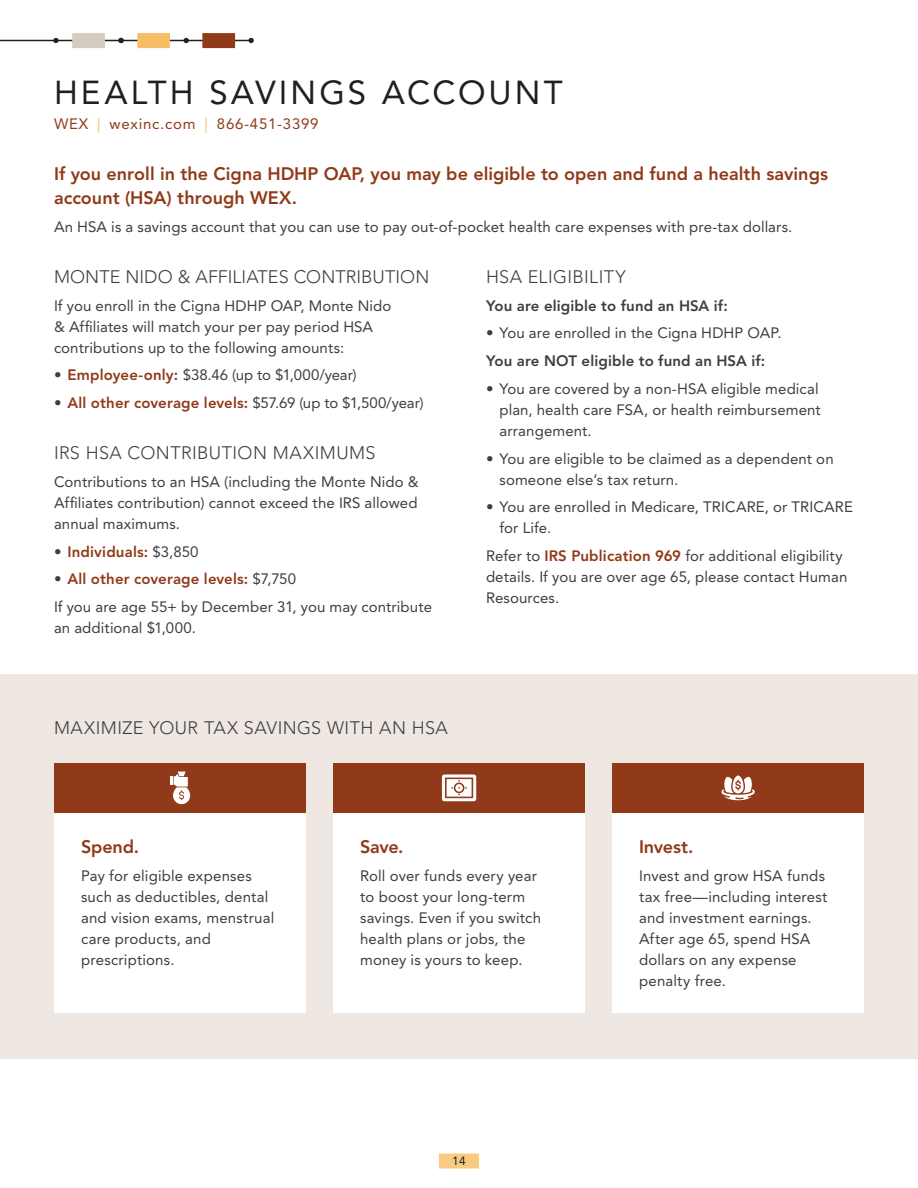
<style>
.page{position:relative;width:918px;height:1188px;background:#fff}
.page>*{position:absolute;margin:0;border:0;box-sizing:border-box;transform-origin:0 0}
.t1{font:33px "Avenir LT Std";letter-spacing:.095em;color:#231f20}
.Subhead{font:300 18px "Avenir LT Std";letter-spacing:.02em;color:#3e3e3f}
.Intro_Sentence{font:800 18px/24px "Avenir LT Std";color:#903a19}
.Callout_Subhead{font:800 18px "Avenir LT Std";letter-spacing:-.01em;color:#903a19}
.Callout_Body_Copy{font:15px/21px "Avenir LT Std";letter-spacing:.01em;color:#3e3e3f}
.Body_Copy{font:15px/21px "Avenir LT Std";letter-spacing:.005em;color:#3e3e3f}
.List_Intro{font:800 15px "Avenir LT Std";letter-spacing:.01em;color:#3e3e3f}
.t2{font:800 15px "Avenir LT Std";letter-spacing:.01em;color:#903a19}
.Callout_Body_Copy-2{font:15px "Avenir LT Std";letter-spacing:-.01em;color:#3e3e3f}
.Carrier_Info{font:15px "Avenir LT Std";letter-spacing:.05em;color:#903a19}
.t3{font:12px "Avenir LT Std";color:#231f20}
.s1{color:#f6be65}
.s2{font-weight:800;color:#903a19}
.s3{font-weight:400;color:#3e3e3f}
</style>
<div class="page">
<hr style="left:0;top:40px;width:252px;height:1px;background:#231f20">
<div style="left:72px;top:33px;width:33px;height:15px;background:#d5cbbe"></div>
<div style="left:137px;top:33px;width:33px;height:15px;background:#f6be65"></div>
<div style="left:202px;top:33px;width:33px;height:15px;background:#903a19"></div>
<svg style="left:184px;top:38px;width:5px;height:5px"></svg>
<svg style="left:249px;top:38px;width:5px;height:5px"></svg>
<svg style="left:53px;top:38px;width:6px;height:5px"></svg>
<svg style="left:118px;top:38px;width:6px;height:5px"></svg>
<div style="left:0;top:674px;width:918px;height:385px;background:#eee7e2"></div>
<div style="left:333px;top:813px;width:252px;height:200px;background:#fff"></div>
<div style="left:333px;top:763px;width:252px;height:50px;background:#903a19"></div>
<div style="left:612px;top:813px;width:252px;height:200px;background:#fff"></div>
<div style="left:612px;top:763px;width:252px;height:50px;background:#903a19"></div>
<div style="left:54px;top:813px;width:252px;height:200px;background:#fff"></div>
<div style="left:54px;top:763px;width:252px;height:50px;background:#903a19"></div>
<svg style="left:722px;top:775px;width:33px;height:25px"></svg>
<svg style="left:170px;top:772px;width:20px;height:32px"></svg>
<svg style="left:442px;top:774px;width:34px;height:27px"></svg>
<div style="left:439px;top:1154px;width:40px;height:14px;background:#f9ca81"></div>
<p class="t1" style="left:54px;top:74px;width:510px">HEALTH SAVINGS ACCOUNT</p>
<p class="Carrier_Info" style="left:54px;top:115px;width:266px">WEX <span class="s1">|</span> wexinc.com <span class="s1">|</span> 866-451-3399</p>
<p class="Intro_Sentence" style="left:54px;top:162px;width:776px">If you enroll in the Cigna HDHP OAP, you may be eligible to open and fund a health savings account (HSA) through WEX.</p>
<p class="Body_Copy" style="left:54px;top:216px;width:740px">An HSA is a savings account that you can use to pay out-of-pocket health care expenses with pre-tax dollars.</p>
<p class="Subhead" style="left:54px;top:266px;width:377px">MONTE NIDO &amp; AFFILIATES CONTRIBUTION</p>
<p class="Body_Copy" style="left:54px;top:295px;width:339px">If you enroll in the Cigna HDHP OAP, Monte Nido &amp; Affiliates will match your per pay period HSA contributions up to the following amounts:</p>
<p class="Callout_Body_Copy" style="left:54px;top:365px;width:304px">• <span class="s2">Employee-only:</span> $38.46 (up to $1,000/year)</p>
<p class="Callout_Body_Copy-2" style="left:54px;top:394px;width:371px">• <span class="s2">All other coverage levels:</span> $57.69 (up to $1,500/year)</p>
<p class="Subhead" style="left:54px;top:442px;width:323px">IRS HSA CONTRIBUTION MAXIMUMS</p>
<p class="Body_Copy" style="left:54px;top:471px;width:366px;text-align:justify">Contributions to an HSA (including the Monte Nido &amp; Affiliates contribution) cannot exceed the IRS allowed annual maximums.</p>
<p class="t2" style="left:54px;top:543px;width:146px"><span class="s3">•</span> Individuals: <span class="s3">$3,850</span></p>
<p class="t2" style="left:54px;top:570px;width:244px"><span class="s3">•</span> All other coverage levels: <span class="s3">$7,750</span></p>
<p class="Body_Copy" style="left:54px;top:597px;width:380px">If you are age 55+ by December 31, you may contribute an additional $1,000.</p>
<p class="Subhead" style="left:486px;top:266px;width:141px">HSA ELIGIBILITY</p>
<p class="List_Intro" style="left:486px;top:297px;width:243px">You are eligible to fund an HSA if:</p>
<p class="Callout_Body_Copy" style="left:486px;top:323px;width:297px">• You are enrolled in the Cigna HDHP OAP.</p>
<p class="List_Intro" style="left:486px;top:352px;width:281px">You are NOT eligible to fund an HSA if:</p>
<p class="Callout_Body_Copy" style="left:500px;top:378px;width:323px;text-indent:-14px">• You are covered by a non-HSA eligible medical plan, health care FSA, or health reimbursement arrangement.</p>
<p class="Callout_Body_Copy" style="left:500px;top:448px;width:336px;text-indent:-14px">• You are eligible to be claimed as a dependent on someone else’s tax return.</p>
<p class="Callout_Body_Copy" style="left:500px;top:497px;width:355px;text-indent:-14px">• You are enrolled in Medicare, TRICARE, or TRICARE for Life.</p>
<p class="Body_Copy" style="left:486px;top:546px;width:363px">Refer to <span class="s2">IRS Publication 969</span> for additional eligibility details. If you are over age 65, please contact Human<br>Resources.</p>
<p class="Subhead" style="left:54px;top:718px;width:395px">MAXIMIZE YOUR TAX SAVINGS WITH AN HSA</p>
<p class="Callout_Subhead" style="left:81px;top:836px;width:60px">Spend.</p>
<p class="Callout_Body_Copy" style="left:81px;top:865px;width:195px">Pay for eligible expenses such as deductibles, dental and vision exams, menstrual care products, and prescriptions.</p>
<p class="Callout_Subhead" style="left:360px;top:836px;width:45px">Save.</p>
<p class="Callout_Body_Copy" style="left:360px;top:865px;width:182px">Roll over funds every year to boost your long-term savings. Even if you switch health plans or jobs, the money is yours to keep.</p>
<p class="t3" style="left:452px;top:1154px;width:15px">14</p>
<p class="Callout_Subhead" style="left:639px;top:836px;width:56px">Invest.</p>
<p class="Callout_Body_Copy" style="left:639px;top:865px;width:190px">Invest and grow HSA funds tax free—including interest and investment earnings.<br>After age 65, spend HSA dollars on any expense penalty free.</p>
</div>
